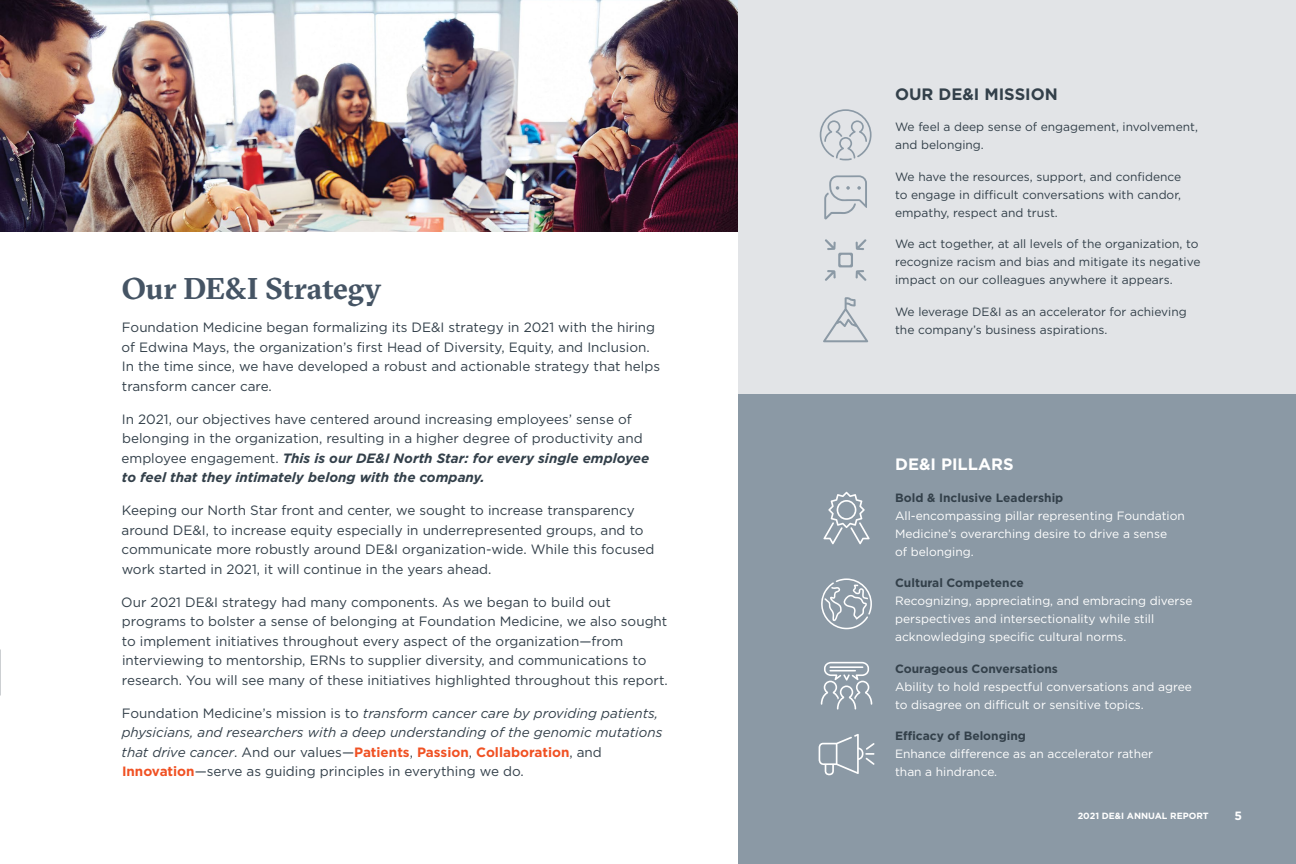
<style>
.page{position:relative;width:1296px;height:864px;background:#fff}
.page>*{position:absolute;margin:0;border:0;box-sizing:border-box;transform-origin:0 0}
.t1{font:700 30px "GT Sectra";letter-spacing:-.005em;color:#455464}
.t2{font:700 16.5px "Gotham";color:#33404a}
.t3{font:700 16.5px "Gotham";color:#fff}
.t4{font:13.5px/19.5px "Gotham";color:#33404a}
.t5{font:italic 13.5px/19.5px "Gotham";color:#33404a}
.t6{font:12px/18px "Gotham";color:#33404a}
.t7{font:12px/18px "Gotham";color:#fff}
.t8{font:700 12px "Gotham";color:#33404a}
.t9{font:700 12px "Gotham";color:#fff}
.t10{font:700 9px "Gotham";color:#fff}
.s1{font-weight:700;font-style:italic}
.s2{font-style:normal}
.s3{font-weight:700;font-style:normal;color:#f05123}
</style>
<div class="page">
<img style="left:0;top:0;width:739px;height:232px">
<div style="left:739px;top:0;width:557px;height:420px;background:#e2e4e7"></div>
<div style="left:739px;top:394px;width:557px;height:470px;background:#8b99a5"></div>
<svg style="left:819px;top:734px;width:56px;height:41px"></svg>
<svg style="left:823px;top:492px;width:47px;height:52px"></svg>
<svg style="left:821px;top:662px;width:51px;height:48px"></svg>
<svg style="left:821px;top:578px;width:51px;height:51px"></svg>
<svg style="left:820px;top:109px;width:52px;height:51px"></svg>
<svg style="left:823px;top:297px;width:45px;height:45px"></svg>
<svg style="left:824px;top:175px;width:43px;height:44px"></svg>
<svg style="left:825px;top:239px;width:41px;height:42px"></svg>
<h1 class="t1" style="left:122px;top:270px;width:261px">Our DE&amp;I Strategy</h1>
<p class="t4" style="left:122px;top:317px;width:540px">Foundation Medicine began formalizing its DE&amp;I strategy in 2021 with the hiring of Edwina Mays, the organization’s first Head of Diversity, Equity, and Inclusion.<br>In the time since, we have developed a robust and actionable strategy that helps transform cancer care.</p>
<p class="t4" style="left:122px;top:409px;width:529px">In 2021, our objectives have centered around increasing employees’ sense of belonging in the organization, resulting in a higher degree of productivity and employee engagement. <span class="s1">This is our DE&amp;I North Star: for every single employee to feel that they intimately belong with the company.</span></p>
<p class="t4" style="left:122px;top:500px;width:534px">Keeping our North Star front and center, we sought to increase transparency around DE&amp;I, to increase equity especially in underrepresented groups, and to communicate more robustly around DE&amp;I organization-wide. While this focused work started in 2021, it will continue in the years ahead.</p>
<p class="t4" style="left:121px;top:592px;width:548px">Our 2021 DE&amp;I strategy had many components. As we began to build out programs to bolster a sense of belonging at Foundation Medicine, we also sought to implement initiatives throughout every aspect of the organization—from interviewing to mentorship, ERNs to supplier diversity, and communications to research. You will see many of these initiatives highlighted throughout this report.</p>
<p class="t5" style="left:122px;top:703px;width:542px"><span class="s2">Foundation Medicine’s mission is to</span> transform cancer care by providing patients, physicians, and researchers with a deep understanding of the genomic mutations that drive cancer<span class="s2">. And our values—</span><span class="s3">Patients</span><span class="s2">,</span> <span class="s3">Passion</span><span class="s2">,</span> <span class="s3">Collaboration</span><span class="s2">, and </span><span class="s3">Innovation</span><span class="s2">—serve as guiding principles in everything we do.</span></p>
<p class="t2" style="left:895px;top:83px;width:164px">OUR DE&amp;I MISSION</p>
<p class="t6" style="left:895px;top:118px;width:304px">We feel a deep sense of engagement, involvement, and belonging.</p>
<p class="t6" style="left:895px;top:167px;width:288px;text-align:justify">We have the resources, support, and confidence to engage in difficult conversations with candor, empathy, respect and trust.</p>
<p class="t6" style="left:895px;top:235px;width:307px">We act together, at all levels of the organization, to recognize racism and bias and mitigate its negative impact on our colleagues anywhere it appears.</p>
<p class="t6" style="left:895px;top:302px;width:293px">We leverage DE&amp;I as an accelerator for achieving the company’s business aspirations.</p>
<p class="t3" style="left:895px;top:453px;width:120px">DE&amp;I PILLARS</p>
<p class="t8" style="left:895px;top:489px;width:170px">Bold &amp; Inclusive Leadership</p>
<p class="t7" style="left:895px;top:506px;width:291px">All-encompassing pillar representing Foundation<br>Medicine’s overarching desire to drive a sense<br>of belonging.</p>
<p class="t8" style="left:895px;top:575px;width:130px">Cultural Competence</p>
<p class="t7" style="left:895px;top:592px;width:299px">Recognizing, appreciating, and embracing diverse perspectives and intersectionality while still acknowledging specific cultural norms.</p>
<p class="t8" style="left:895px;top:660px;width:164px">Courageous Conversations</p>
<p class="t7" style="left:895px;top:677px;width:298px">Ability to hold respectful conversations and agree to disagree on difficult or sensitive topics.</p>
<p class="t8" style="left:895px;top:728px;width:132px">Efficacy of Belonging</p>
<p class="t7" style="left:895px;top:745px;width:260px">Enhance difference as an accelerator rather than a hindrance.</p>
<p class="t10" style="left:1078px;top:810px;width:133px">2021 DE&amp;I ANNUAL REPORT</p>
<p class="t9" style="left:1234px;top:808px;width:9px">5</p>
</div>
